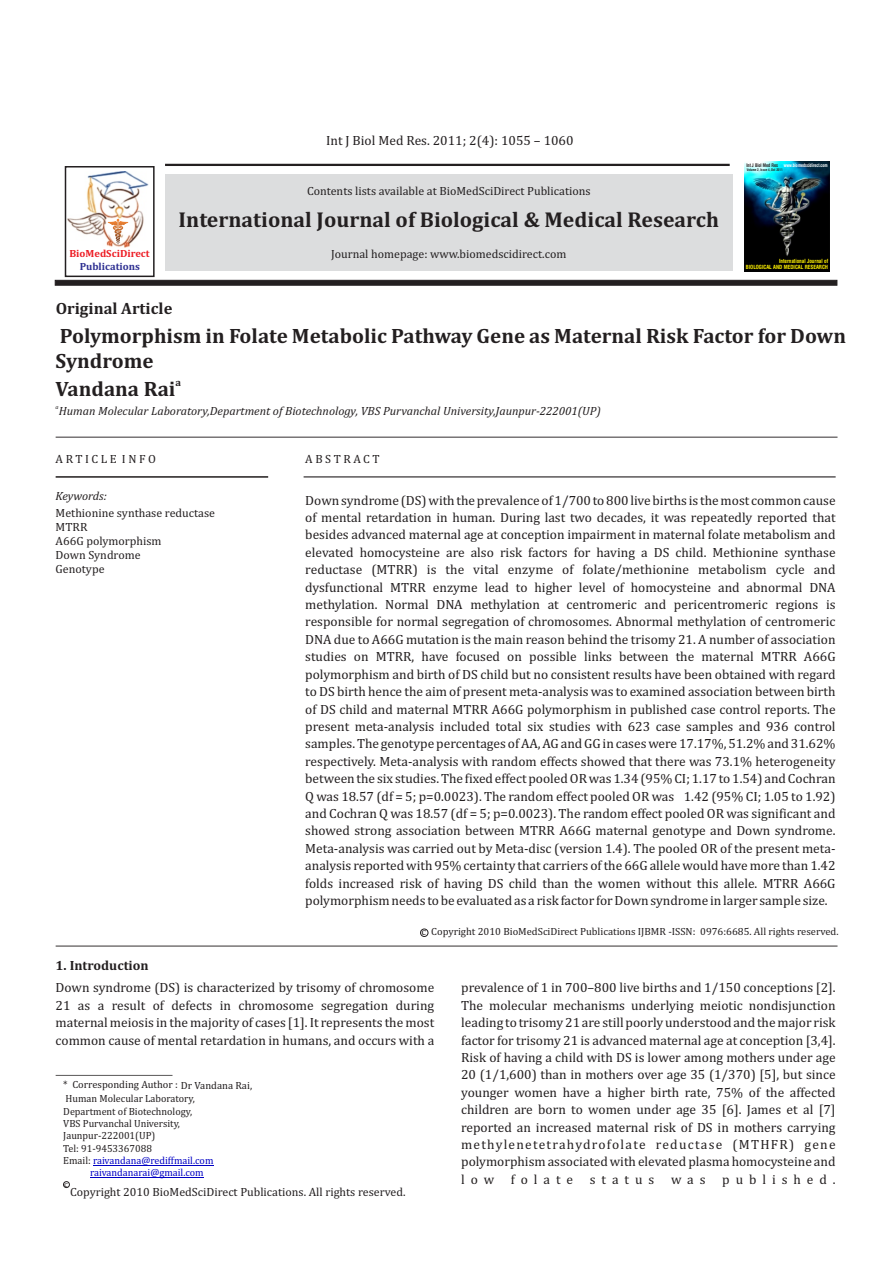
<style>
.page{position:relative;width:893px;height:1263px;background:#fff}
.page>*{position:absolute;margin:0;border:0;box-sizing:border-box;transform-origin:0 0}
.t1{font:700 21.75px "Cambria";color:#231f20}
.t2{font:700 21px/24.6px "Cambria";color:#231f20}
.t3{font:700 16.5px "Cambria";color:#231f20}
.t4{font:13.5px/17.4px "Cambria";color:#231f20;text-align:justify}
.t5{font:700 13.5px "Cambria";color:#231f20}
.t6{font:12px/14.1px "Cambria";color:#231f20}
.t7{font:italic 12px "Cambria";color:#231f20}
.t8{font:12px "Cambria";letter-spacing:.215em;color:#231f20}
.t9{font:10.5px/14.2px "Cambria";color:#231f20}
.t10{font:10.5px "Cambria";color:#0000c4}
.t11{font:700 10.5px "Cambria";color:#ed1c24}
.t12{font:700 10.5px "Cambria";color:#2e3092}
.t13{font:700 10.5px "Cambria";color:#231f20}
.t14{font:8.25px "Cambria";color:#231f20}
.t15{font:italic 6px "Cambria";color:#231f20}
.t16{font:700 condensed 5.55px/6.6px "Swiss 721 BT";color:#fff200;text-align:right;scale:.96 1}
.t17{font:700 condensed 4.8px "Swiss 721 BT";color:#fff;scale:.88 1}
.t18{font:700 condensed 3.45px "Swiss 721 BT";color:#231f20;scale:.92 1}
.s1{color:#231f20}
</style>
<div class="page">
<hr style="left:165px;top:164px;width:565px;height:2px;background:#231f20">
<svg style="left:55px;top:280px;width:782px;height:6px;background:#2c2829"></svg>
<div style="left:165px;top:174px;width:567px;height:96px;background:#dcddde"></div>
<hr style="left:56px;top:437px;width:781px;height:1px;background:#231f20">
<hr style="left:56px;top:946px;width:781px;height:1px;background:#231f20">
<hr style="left:56px;top:477px;width:212px;height:1px;background:#231f20">
<hr style="left:304px;top:477px;width:532px;height:1px;background:#231f20">
<div style="left:65px;top:166px;width:90px;height:111px;border:2px solid #231f20"></div>
<img style="left:68px;top:171px;width:80px;height:77px">
<svg style="left:108px;top:219px;width:20px;height:25px"></svg>
<div style="left:420px;top:928px;width:8px;height:9px;border:1px solid #231f20;border-radius:50%"></div>
<img style="left:744px;top:161px;width:85px;height:111px">
<hr style="left:56px;top:1075px;width:117px;height:1px;background:#231f20">
<div style="left:63px;top:1181px;width:7px;height:7px;border:1px solid #231f20;border-radius:50%"></div>
<hr style="left:93px;top:1165px;width:120px;height:1px;background:#0000c4">
<hr style="left:90px;top:1177px;width:114px;height:1px;background:#0000c4">
<p class="t4" style="left:326px;top:132px;width:249px">Int J Biol Med Res. 2011; 2(4): 1055 – 1060</p>
<p class="t6" style="left:307px;top:184px;width:285px">Contents lists available at BioMedSciDirect Publications</p>
<p class="t11" style="left:69px;top:249px;width:82px">BioMedSciDirect</p>
<p class="t12" style="left:80px;top:262px;width:62px">Publications</p>
<h1 class="t1" style="left:179px;top:210px;width:542px">International Journal of Biological &amp; Medical Research</h1>
<p class="t6" style="left:331px;top:248px;width:237px">Journal homepage: www.biomedscidirect.com</p>
<p class="t3" style="left:56px;top:301px;width:118px">Original Article</p>
<p class="t17" style="left:746px;top:163px;width:94px"><span class="s1">Int J Biol Med Res</span> www.biomedscidirect.com</p>
<p class="t18" style="left:747px;top:169px;width:41px">Volume 2, Issue 4, Oct 2011</p>
<p class="t16" style="left:746px;top:258px;width:87px">International Journal of<br>BIOLOGICAL AND MEDICAL RESEARCH</p>
<h2 class="t2" style="left:56px;top:325px;width:792px">Polymorphism in Folate Metabolic Pathway Gene as Maternal Risk Factor for Down<br>Syndrome</h2>
<p class="t13" style="left:176px;top:378px;width:7px">a</p>
<h2 class="t2" style="left:56px;top:378px;width:121px">Vandana Rai</h2>
<p class="t15" style="left:56px;top:404px;width:5px">a</p>
<p class="t7" style="left:59px;top:405px;width:544px">Human Molecular Laboratory,Department of Biotechnology, VBS Purvanchal University,Jaunpur-222001(UP)</p>
<p class="t8" style="left:56px;top:454px;width:102px">ARTICLE INFO</p>
<p class="t8" style="left:305px;top:454px;width:76px">ABSTRACT</p>
<p class="t7" style="left:56px;top:491px;width:53px">Keywords:</p>
<p class="t4" style="left:305px;top:492px;width:532px">Down syndrome (DS) with the prevalence of 1/700 to 800 live births is the most common cause of mental retardation in human. During last two decades, it was repeatedly reported that besides advanced maternal age at conception impairment in maternal folate metabolism and elevated homocysteine are also risk factors for having a DS child. Methionine synthase reductase (MTRR) is the vital enzyme of folate/methionine metabolism cycle and dysfunctional MTRR enzyme lead to higher level of homocysteine and abnormal DNA methylation. Normal DNA methylation at centromeric and pericentromeric regions is responsible for normal segregation of chromosomes. Abnormal methylation of centromeric DNA due to A66G mutation is the main reason behind the trisomy 21. A number of association studies on MTRR, have focused on possible links between the maternal MTRR A66G polymorphism and birth of DS child but no consistent results have been obtained with regard to DS birth hence the aim of present meta-analysis was to examined association between birth of DS child and maternal MTRR A66G polymorphism in published case control reports. The present meta-analysis included total six studies with 623 case samples and 936 control samples. The genotype percentages of AA, AG and GG in cases were 17.17%, 51.2% and 31.62% respectively. Meta-analysis with random effects showed that there was 73.1% heterogeneity between the six studies. The fixed effect pooled OR was 1.34 (95% CI; 1.17 to 1.54) and Cochran Q was 18.57 (df = 5; p=0.0023). The random effect pooled OR was 1.42 (95% CI; 1.05 to 1.92) and Cochran Q was 18.57 (df = 5; p=0.0023). The random effect pooled OR was significant and showed strong association between MTRR A66G maternal genotype and Down syndrome.<br>Meta-analysis was carried out by Meta-disc (version 1.4). The pooled OR of the present meta&shy;analysis reported with 95% certainty that carriers of the 66G allele would have more than 1.42 folds increased risk of having DS child than the women without this allele. MTRR A66G polymorphism needs to be evaluated as a risk factor for Down syndrome in larger sample size.</p>
<p class="t6" style="left:56px;top:506px;width:161px">Methionine synthase reductase<br>MTRR<br>A66G polymorphism<br>Down Syndrome<br>Genotype</p>
<p class="t5" style="left:56px;top:960px;width:95px">1. Introduction</p>
<p class="t9" style="left:421px;top:925px;width:418px">c Copyright 2010 BioMedSciDirect Publications IJBMR -ISSN: 0976:6685. All rights reserved.</p>
<p class="t4" style="left:56px;top:980px;width:380px">Down syndrome (DS) is characterized by trisomy of chromosome 21 as a result of defects in chromosome segregation during maternal meiosis in the majority of cases [1]. It represents the most common cause of mental retardation in humans, and occurs with a</p>
<p class="t4" style="left:461px;top:980px;width:376px">prevalence of 1 in 700–800 live births and 1/150 conceptions [2].<br>The molecular mechanisms underlying meiotic nondisjunction leading to trisomy 21 are still poorly understood and the major risk factor for trisomy 21 is advanced maternal age at conception [3,4].<br>Risk of having a child with DS is lower among mothers under age 20 (1/1,600) than in mothers over age 35 (1/370) [5], but since younger women have a higher birth rate, 75% of the affected children are born to women under age 35 [6]. James et al [7] reported an increased maternal risk of DS in mothers carrying methylenetetrahydrofolate reductase (MTHFR) gene polymorphism associated with elevated plasma homocysteine and low folate status was published.</p>
<p class="t9" style="left:63px;top:1078px;width:190px">* Corresponding Author : Dr Vandana Rai,<br>Human Molecular Laboratory,</p>
<p class="t9" style="left:63px;top:1105px;width:130px">Department of Biotechnology,</p>
<p class="t9" style="left:63px;top:1117px;width:118px">VBS Purvanchal University,</p>
<p class="t9" style="left:63px;top:1129px;width:94px">Jaunpur-222001(UP)</p>
<p class="t9" style="left:63px;top:1142px;width:90px">Tel: 91-9453367088</p>
<p class="t10" style="left:63px;top:1156px;width:152px"><span class="s1">Email:</span> raivandana@rediffmail.com</p>
<p class="t10" style="left:90px;top:1168px;width:115px">raivandanarai@gmail.com</p>
<p class="t14" style="left:64px;top:1180px;width:5px">c</p>
<p class="t6" style="left:70px;top:1185px;width:337px">Copyright 2010 BioMedSciDirect Publications. All rights reserved.</p>
</div>
